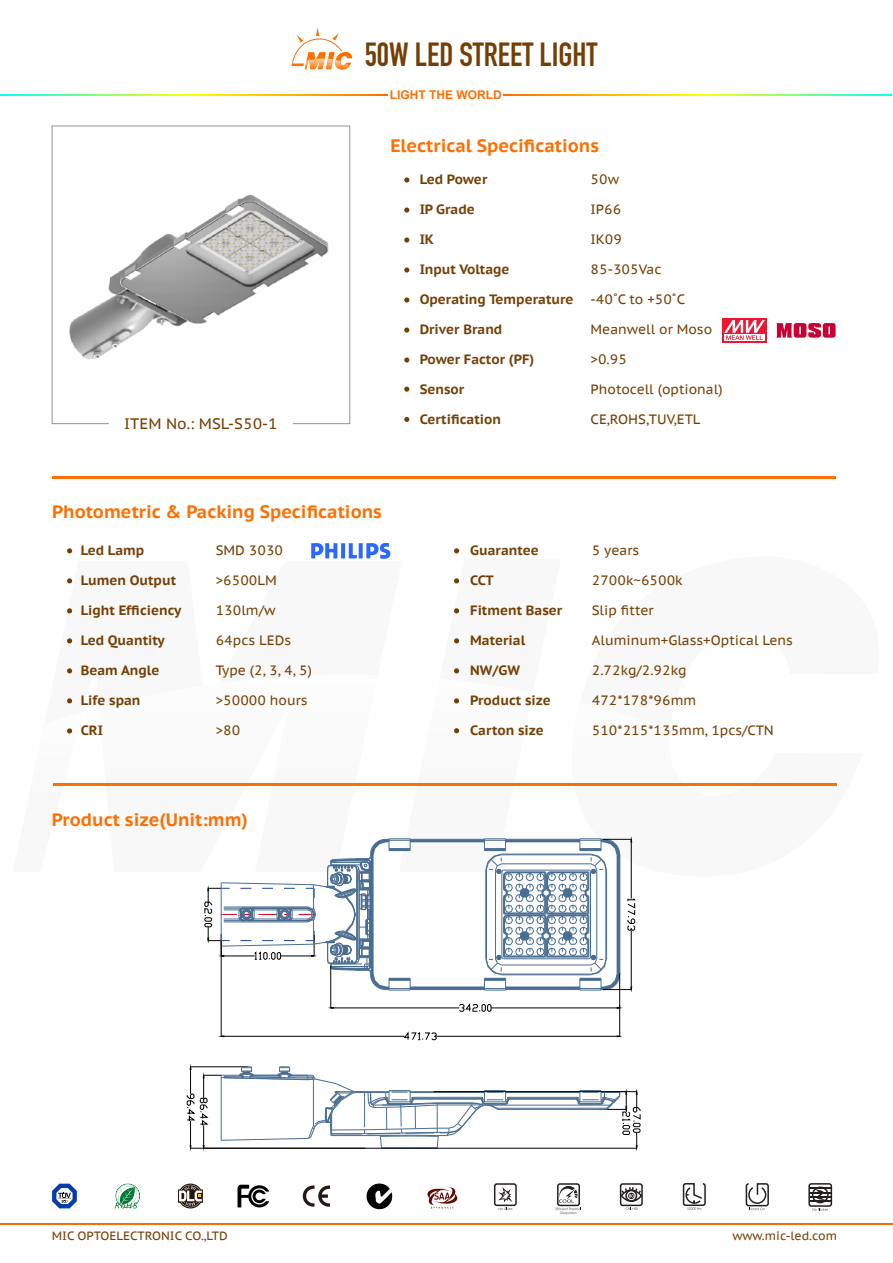
<style>
.page{position:relative;width:893px;height:1263px;background:#fff}
.page>*{position:absolute;margin:0;border:0;box-sizing:border-box;transform-origin:0 0}
.t1{font:700 33px "DIN Condensed";color:#743f05}
.t2{font:700 18px "PT Sans Caption";color:#ff6e00}
.t3{font:15.15px "PT Sans Caption";color:#743f05}
.t4{font:13.5px "PT Sans Caption";color:#743f05}
.t5{font:700 13.5px "PT Sans Caption";color:#743f05}
.t6{font:12px "PT Sans Caption";color:#743f05}
.t7{font:700 12px "Arial";color:#ff6e00}
</style>
<div class="page">
<svg style="left:636px;top:785px;width:200px;height:1px"></svg>
<svg style="left:311px;top:543px;width:79px;height:16px"></svg>
<div style="left:722px;top:318px;width:45px;height:24px;background:#ef1730"></div>
<div style="left:724px;top:334px;width:41px;height:7px;background:#fff"></div>
<svg style="left:724px;top:320px;width:41px;height:20px"></svg>
<svg style="left:292px;top:28px;width:61px;height:41px"></svg>
<svg style="left:503px;top:95px;width:389px;height:1px"></svg>
<svg style="left:0;top:95px;width:387px;height:1px"></svg>
<hr style="left:0;top:1223px;width:893px;height:1px;background:#ff6e00">
<svg style="left:52px;top:126px;width:298px;height:298px"></svg>
<hr style="left:52px;top:476px;width:783px;height:2px;background:#ff6e00">
<hr style="left:53px;top:783px;width:783px;height:2px;background:#ff6e00">
<svg style="left:404px;top:177px;width:5px;height:6px"></svg>
<svg style="left:404px;top:207px;width:5px;height:6px"></svg>
<svg style="left:404px;top:237px;width:5px;height:6px"></svg>
<svg style="left:404px;top:267px;width:5px;height:6px"></svg>
<svg style="left:404px;top:297px;width:5px;height:6px"></svg>
<svg style="left:404px;top:327px;width:5px;height:6px"></svg>
<svg style="left:404px;top:357px;width:5px;height:6px"></svg>
<svg style="left:404px;top:387px;width:5px;height:5px"></svg>
<svg style="left:404px;top:417px;width:5px;height:5px"></svg>
<svg style="left:67px;top:548px;width:5px;height:5px"></svg>
<svg style="left:67px;top:578px;width:5px;height:5px"></svg>
<svg style="left:67px;top:608px;width:5px;height:5px"></svg>
<svg style="left:67px;top:638px;width:5px;height:5px"></svg>
<svg style="left:67px;top:668px;width:5px;height:5px"></svg>
<svg style="left:67px;top:698px;width:5px;height:6px"></svg>
<svg style="left:53px;top:728px;width:30px;height:58px"></svg>
<svg style="left:454px;top:548px;width:5px;height:5px"></svg>
<svg style="left:454px;top:578px;width:5px;height:5px"></svg>
<svg style="left:454px;top:608px;width:5px;height:5px"></svg>
<svg style="left:454px;top:638px;width:5px;height:5px"></svg>
<svg style="left:303px;top:1185px;width:27px;height:22px"></svg>
<svg style="left:115px;top:1184px;width:25px;height:24px"></svg>
<svg style="left:178px;top:1183px;width:25px;height:25px"></svg>
<svg style="left:52px;top:1184px;width:25px;height:24px"></svg>
<svg style="left:238px;top:1185px;width:31px;height:23px"></svg>
<div style="left:683px;top:1183px;width:23px;height:23px;border:2px solid #241f1f;border-radius:2px"></div>
<svg style="left:685px;top:1186px;width:17px;height:24px"></svg>
<div style="left:557px;top:1183px;width:23px;height:23px;border:2px solid #241f1f;border-radius:2px"></div>
<svg style="left:556px;top:1186px;width:25px;height:28px"></svg>
<div style="left:746px;top:1183px;width:23px;height:23px;border:2px solid #241f1f;border-radius:2px"></div>
<svg style="left:747px;top:1186px;width:20px;height:24px"></svg>
<hr style="left:809px;top:1187px;width:22px;height:2px;background:#241f1f">
<hr style="left:809px;top:1200px;width:22px;height:2px;background:#241f1f">
<div style="left:812px;top:1186px;width:17px;height:17px;border:2px solid #241f1f;border-radius:50%"></div>
<svg style="left:811px;top:1189px;width:18px;height:11px"></svg>
<div style="left:808px;top:1183px;width:24px;height:24px;border:2px solid #241f1f;border-radius:2px"></div>
<svg style="left:813px;top:1208px;width:15px;height:3px"></svg>
<div style="left:494px;top:1183px;width:23px;height:23px;border:2px solid #241f1f;border-radius:2px"></div>
<svg style="left:498px;top:1187px;width:15px;height:23px"></svg>
<svg style="left:620px;top:1183px;width:23px;height:27px"></svg>
<svg style="left:427px;top:1187px;width:30px;height:21px"></svg>
<svg style="left:367px;top:1183px;width:25px;height:26px"></svg>
<img style="left:66px;top:187px;width:270px;height:175px">
<svg style="left:776px;top:323px;width:60px;height:15px"></svg>
<hr style="left:508px;top:1097px;width:70px;height:1px;background:#496d92">
<hr style="left:506px;top:1092px;width:74px;height:1px;background:#496d92">
<hr style="left:509px;top:1099px;width:68px;height:1px;background:#496d92">
<hr style="left:487px;top:1105px;width:123px;height:1px;background:#496d92">
<hr style="left:497px;top:1108px;width:110px;height:1px;background:#496d92">
<hr style="left:498px;top:1109px;width:108px;height:1px;background:#496d92">
<hr style="left:508px;top:1098px;width:69px;height:1px;background:#496d92">
<hr style="left:619px;top:973px;width:1px;height:63px;background:#030000">
<hr style="left:221px;top:941px;width:1px;height:95px;background:#030000">
<hr style="left:436px;top:1036px;width:181px;height:1px;background:#030000">
<hr style="left:224px;top:1036px;width:181px;height:1px;background:#030000">
<svg style="left:404px;top:1032px;width:33px;height:8px"></svg>
<hr style="left:330px;top:966px;width:1px;height:42px;background:#030000">
<hr style="left:491px;top:1008px;width:126px;height:1px;background:#030000">
<hr style="left:333px;top:1008px;width:126px;height:1px;background:#030000">
<svg style="left:459px;top:1003px;width:32px;height:9px"></svg>
<svg style="left:99px;top:668px;width:537px;height:323px"></svg>
<hr style="left:409px;top:1148px;width:228px;height:1px;background:#030000">
<hr style="left:434px;top:1091px;width:203px;height:1px;background:#030000">
<svg style="left:576px;top:1090px;width:64px;height:59px"></svg>
<svg style="left:187px;top:1066px;width:322px;height:83px"></svg>
<h1 class="t1" style="left:365px;top:32px;width:234px">50W LED STREET LIGHT</h1>
<p class="t3" style="left:124px;top:414px;width:155px">ITEM No.: MSL-S50-1</p>
<p class="t7" style="left:390px;top:87px;width:113px">LIGHT THE WORLD</p>
<h2 class="t2" style="left:390px;top:134px;width:210px">Electrical Specifications</h2>
<p class="t5" style="left:420px;top:170px;width:69px">Led Power</p>
<p class="t5" style="left:420px;top:200px;width:57px">IP Grade</p>
<p class="t5" style="left:420px;top:230px;width:16px">IK</p>
<p class="t5" style="left:420px;top:260px;width:91px">Input Voltage</p>
<p class="t5" style="left:420px;top:290px;width:155px">Operating Temperature</p>
<p class="t5" style="left:420px;top:320px;width:84px">Driver Brand</p>
<p class="t5" style="left:420px;top:350px;width:116px">Power Factor (PF)</p>
<p class="t5" style="left:420px;top:380px;width:46px">Sensor</p>
<p class="t5" style="left:420px;top:410px;width:83px">Certification</p>
<p class="t4" style="left:591px;top:170px;width:30px">50w</p>
<p class="t4" style="left:591px;top:200px;width:32px">IP66</p>
<p class="t4" style="left:591px;top:230px;width:33px">IK09</p>
<p class="t4" style="left:591px;top:260px;width:72px">85-305Vac</p>
<p class="t4" style="left:591px;top:290px;width:96px">-40˚C to +50˚C</p>
<p class="t4" style="left:591px;top:320px;width:123px">Meanwell or Moso</p>
<p class="t4" style="left:591px;top:350px;width:38px">&gt;0.95</p>
<p class="t4" style="left:591px;top:380px;width:134px">Photocell (optional)</p>
<p class="t4" style="left:591px;top:410px;width:112px">CE,ROHS,TUV,ETL</p>
<h2 class="t2" style="left:52px;top:500px;width:331px">Photometric &amp; Packing Specifications</h2>
<p class="t5" style="left:81px;top:542px;width:65px">Led Lamp</p>
<p class="t5" style="left:81px;top:572px;width:97px">Lumen Output</p>
<p class="t5" style="left:81px;top:602px;width:102px">Light Efficiency</p>
<p class="t5" style="left:81px;top:632px;width:86px">Led Quantity</p>
<p class="t5" style="left:81px;top:662px;width:80px">Beam Angle</p>
<p class="t5" style="left:81px;top:691px;width:61px">Life span</p>
<p class="t5" style="left:81px;top:721px;width:24px">CRI</p>
<p class="t4" style="left:216px;top:542px;width:69px">SMD 3030</p>
<p class="t4" style="left:216px;top:572px;width:63px">&gt;6500LM</p>
<p class="t4" style="left:216px;top:602px;width:61px">130lm/w</p>
<p class="t4" style="left:216px;top:632px;width:77px">64pcs LEDs</p>
<p class="t4" style="left:216px;top:662px;width:98px">Type (2, 3, 4, 5)</p>
<p class="t4" style="left:216px;top:692px;width:93px">&gt;50000 hours</p>
<p class="t4" style="left:216px;top:722px;width:26px">&gt;80</p>
<h2 class="t2" style="left:52px;top:807px;width:198px">Product size(Unit:mm)</h2>
<p class="t5" style="left:470px;top:542px;width:70px">Guarantee</p>
<p class="t5" style="left:470px;top:572px;width:25px">CCT</p>
<p class="t5" style="left:470px;top:602px;width:94px">Fitment Baser</p>
<p class="t5" style="left:470px;top:632px;width:57px">Material</p>
<p class="t5" style="left:470px;top:662px;width:51px">NW/GW</p>
<p class="t5" style="left:470px;top:691px;width:82px">Product size</p>
<p class="t5" style="left:470px;top:721px;width:75px">Carton size</p>
<p class="t4" style="left:592px;top:542px;width:49px">5 years</p>
<p class="t4" style="left:592px;top:572px;width:92px">2700k~6500k</p>
<p class="t4" style="left:592px;top:602px;width:63px">Slip fitter</p>
<p class="t4" style="left:592px;top:632px;width:203px">Aluminum+Glass+Optical Lens</p>
<p class="t4" style="left:592px;top:662px;width:96px">2.72kg/2.92kg</p>
<p class="t4" style="left:592px;top:692px;width:106px">472*178*96mm</p>
<p class="t4" style="left:592px;top:722px;width:184px">510*215*135mm, 1pcs/CTN</p>
<p class="t6" style="left:52px;top:1228px;width:177px">MIC OPTOELECTRONIC CO.,LTD</p>
<p class="t6" style="left:732px;top:1228px;width:106px">www.mic-led.com</p>
</div>
